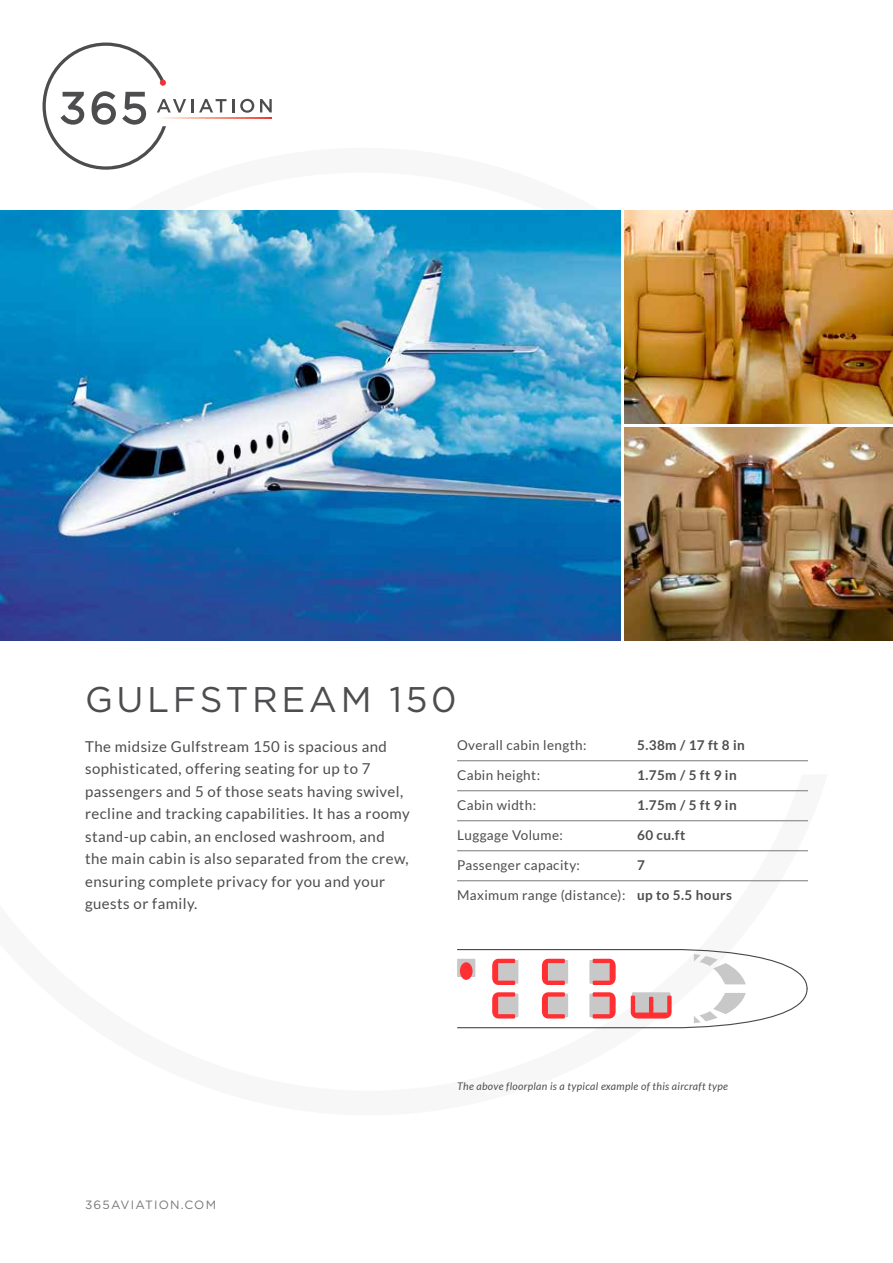
<style>
.page{position:relative;width:893px;height:1263px;background:#fff}
.page>*{position:absolute;margin:0;border:0;box-sizing:border-box;transform-origin:0 0}
.t1{font:35.7px "Gotham";letter-spacing:.1em;color:#4d4d4f}
.t2{font:15px/22.5px "Lato";letter-spacing:.03em;color:#4d4d4f}
.t3{font:13.5px "Lato";letter-spacing:.03em;color:#4d4d4f}
.t4{font:700 13.5px "Lato";letter-spacing:.03em;color:#4d4d4f}
.t5{font:12px "Gotham";letter-spacing:.1em;color:#77787b}
.t6{font:italic 10.5px "Lato";letter-spacing:.03em;color:#4d4d4f}
.s1{font-weight:700}
</style>
<div class="page">
<svg style="left:771px;top:420px;width:47px;height:47px"></svg>
<svg style="left:260px;top:99px;width:12px;height:13px"></svg>
<svg style="left:240px;top:99px;width:14px;height:14px"></svg>
<svg style="left:232px;top:99px;width:2px;height:13px"></svg>
<svg style="left:226px;top:117px;width:46px;height:2px"></svg>
<svg style="left:43px;top:43px;width:183px;height:127px"></svg>
<hr style="left:457px;top:760px;width:351px;height:1px;background:#77787b">
<hr style="left:457px;top:790px;width:351px;height:1px;background:#77787b">
<hr style="left:457px;top:820px;width:351px;height:1px;background:#77787b">
<hr style="left:457px;top:850px;width:351px;height:1px;background:#77787b">
<hr style="left:457px;top:880px;width:351px;height:1px;background:#77787b">
<svg style="left:457px;top:949px;width:351px;height:80px"></svg>
<img style="left:0;top:210px;width:621px;height:431px">
<img style="left:625px;top:210px;width:268px;height:213px">
<img style="left:625px;top:428px;width:268px;height:213px">
<h1 class="t1" style="left:85px;top:679px;width:373px">GULFSTREAM 150</h1>
<p class="t2" style="left:85px;top:735px;width:326px">The midsize Gulfstream 150 is spacious and sophisticated, offering seating for up to 7 passengers and 5 of those seats having swivel, recline and tracking capabilities. It has a roomy stand-up cabin, an enclosed washroom, and the main cabin is also separated from the crew, ensuring complete privacy for you and your guests or family.</p>
<p class="t3" style="left:457px;top:738px;width:131px">Overall cabin length:</p>
<p class="t4" style="left:637px;top:738px;width:109px">5.38m / 17 ft 8 in</p>
<p class="t3" style="left:457px;top:768px;width:84px">Cabin height:</p>
<p class="t4" style="left:637px;top:768px;width:101px">1.75m / 5 ft 9 in</p>
<p class="t3" style="left:457px;top:798px;width:80px">Cabin width:</p>
<p class="t4" style="left:637px;top:798px;width:101px">1.75m / 5 ft 9 in</p>
<p class="t3" style="left:457px;top:828px;width:107px">Luggage Volume:</p>
<p class="t4" style="left:637px;top:828px;width:50px">60 cu.ft</p>
<p class="t3" style="left:457px;top:858px;width:124px">Passenger capacity:</p>
<p class="t4" style="left:637px;top:858px;width:9px">7</p>
<p class="t3" style="left:457px;top:888px;width:276px">Maximum range (distance): <span class="s1">up to 5.5 hours</span></p>
<p class="t5" style="left:85px;top:1198px;width:133px">365AVIATION.COM</p>
<p class="t6" style="left:457px;top:1080px;width:272px">The above floorplan is a typical example of this aircraft type</p>
</div>
